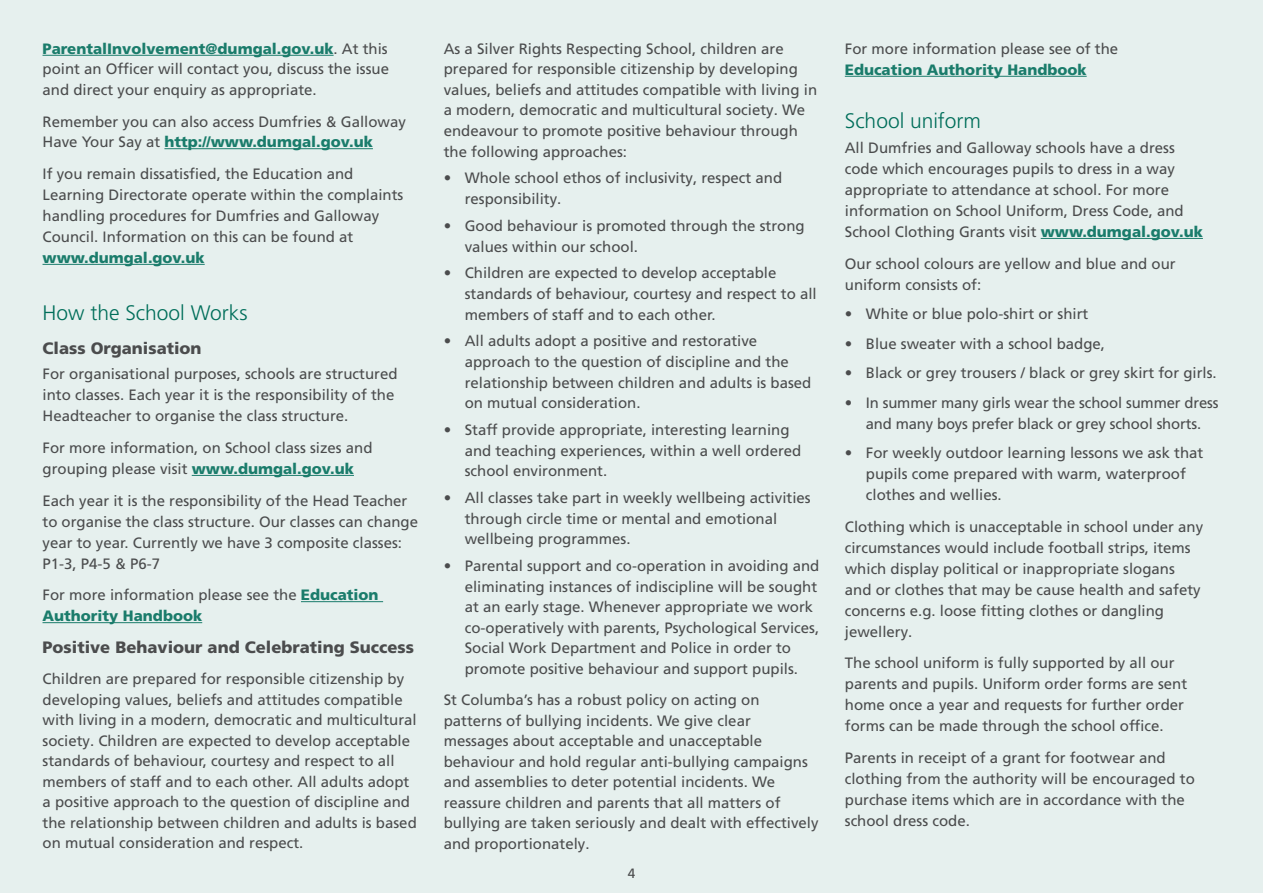
<style>
.page{position:relative;width:1263px;height:893px;background:#e6f0ee}
.page>*{position:absolute;margin:0;border:0;box-sizing:border-box;transform-origin:0 0}
.t1{font:300 21px "Frutiger LT Pro";color:#006e5a}
.Body{font:900 16.5px "Frutiger LT Pro";color:#4b4c4d}
.Sub_heading_1{font:900 16.5px "Frutiger LT Pro";color:#4b4c4d}
.Body-2{font:15px/21px "Frutiger LT Pro";color:#4b4c4d}
.Bullets{font:15px/20.5px "Frutiger LT Pro";color:#4b4c4d}
.t2{font:13.5px "Frutiger LT Pro";color:#4b4c4d}
.s1{font-weight:900;color:#1a7c6b}
</style>
<div class="page">
<hr style="left:43px;top:55px;width:291px;height:1px;background:#1a7c6b">
<hr style="left:164px;top:148px;width:209px;height:1px;background:#1a7c6b">
<hr style="left:43px;top:264px;width:162px;height:1px;background:#1a7c6b">
<hr style="left:192px;top:475px;width:162px;height:1px;background:#1a7c6b">
<hr style="left:301px;top:601px;width:82px;height:1px;background:#1a7c6b">
<hr style="left:43px;top:622px;width:159px;height:1px;background:#1a7c6b">
<hr style="left:845px;top:76px;width:242px;height:1px;background:#1a7c6b">
<hr style="left:1041px;top:238px;width:162px;height:1px;background:#1a7c6b">
<p class="Body-2" style="left:43px;top:38px;width:348px;text-align:justify"><span class="s1">ParentalInvolvement@dumgal.gov.uk</span>. At this point an Officer will contact you, discuss the issue and direct your enquiry as appropriate.</p>
<p class="Body-2" style="left:43px;top:111px;width:365px">Remember you can also access Dumfries &amp; Galloway<br>Have Your Say at <span class="s1">http://www.dumgal.gov.uk</span></p>
<p class="Body-2" style="left:43px;top:163px;width:362px">If you remain dissatisfied, the Education and Learning Directorate operate within the complaints handling procedures for Dumfries and Galloway Council. Information on this can be found at <span class="s1">www.dumgal.gov.uk</span></p>
<h2 class="t1" style="left:43px;top:301px;width:206px">How the School Works</h2>
<h3 class="Sub_heading_1" style="left:43px;top:338px;width:161px">Class Organisation</h3>
<p class="Body-2" style="left:43px;top:364px;width:357px">For organisational purposes, schools are structured into classes. Each year it is the responsibility of the<br>Headteacher to organise the class structure.</p>
<p class="Body-2" style="left:43px;top:437px;width:332px">For more information, on School class sizes and grouping please visit <span class="s1">www.dumgal.gov.uk</span></p>
<p class="Body-2" style="left:43px;top:490px;width:377px">Each year it is the responsibility of the Head Teacher to organise the class structure. Our classes can change year to year. Currently we have 3 composite classes:<br>P1-3, P4-5 &amp; P6-7</p>
<p class="Body-2" style="left:43px;top:584px;width:337px">For more information please see the <span class="s1">Education<br>Authority Handbook</span></p>
<p class="Body" style="left:43px;top:637px;width:373px">Positive Behaviour and Celebrating Success</p>
<p class="Body-2" style="left:43px;top:669px;width:376px;line-height:20.5px">Children are prepared for responsible citizenship by developing values, beliefs and attitudes compatible with living in a modern, democratic and multicultural society. Children are expected to develop acceptable standards of behaviour, courtesy and respect to all members of staff and to each other. All adults adopt a positive approach to the question of discipline and the relationship between children and adults is based on mutual consideration and respect.</p>
<p class="Body-2" style="left:444px;top:38px;width:375px;line-height:20.5px">As a Silver Rights Respecting School, children are prepared for responsible citizenship by developing values, beliefs and attitudes compatible with living in a modern, democratic and multicultural society. We endeavour to promote positive behaviour through the following approaches:</p>
<p class="Bullets" style="left:465px;top:168px;width:319px;text-indent:-21px">• Whole school ethos of inclusivity, respect and responsibility.</p>
<p class="Bullets" style="left:465px;top:216px;width:342px;text-indent:-21px">• Good behaviour is promoted through the strong values within our school.</p>
<p class="Bullets" style="left:465px;top:263px;width:354px;text-indent:-21px">• Children are expected to develop acceptable standards of behaviour, courtesy and respect to all members of staff and to each other.</p>
<p class="Bullets" style="left:465px;top:331px;width:348px;text-indent:-21px">• All adults adopt a positive and restorative approach to the question of discipline and the relationship between children and adults is based on mutual consideration.</p>
<p class="Bullets" style="left:465px;top:420px;width:338px;text-indent:-21px">• Staff provide appropriate, interesting learning and teaching experiences, within a well ordered school environment.</p>
<p class="Bullets" style="left:465px;top:488px;width:347px;text-indent:-21px">• All classes take part in weekly wellbeing activities through circle time or mental and emotional wellbeing programmes.</p>
<p class="Bullets" style="left:465px;top:556px;width:356px;text-indent:-21px">• Parental support and co-operation in avoiding and eliminating instances of indiscipline will be sought at an early stage. Whenever appropriate we work co-operatively with parents, Psychological Services, Social Work Department and Police in order to promote positive behaviour and support pupils.</p>
<p class="Body-2" style="left:444px;top:690px;width:376px;line-height:20.5px">St Columba’s has a robust policy on acting on patterns of bullying incidents. We give clear messages about acceptable and unacceptable behaviour and hold regular anti-bullying campaigns and assemblies to deter potential incidents. We reassure children and parents that all matters of bullying are taken seriously and dealt with effectively and proportionately.</p>
<p class="t2" style="left:628px;top:865px;width:9px">4</p>
<p class="Body-2" style="left:845px;top:38px;width:275px">For more information please see of the<br><span class="s1">Education Authority Handbook</span></p>
<h2 class="t1" style="left:845px;top:108px;width:138px">School uniform</h2>
<p class="Body-2" style="left:845px;top:137px;width:360px">All Dumfries and Galloway schools have a dress code which encourages pupils to dress in a way appropriate to attendance at school. For more information on School Uniform, Dress Code, and School Clothing Grants visit <span class="s1">www.dumgal.gov.uk</span></p>
<p class="Body-2" style="left:845px;top:253px;width:332px">Our school colours are yellow and blue and our uniform consists of:</p>
<p class="Bullets" style="left:845px;top:304px;width:245px">• White or blue polo-shirt or shirt</p>
<p class="Bullets" style="left:845px;top:333px;width:262px">• Blue sweater with a school badge,</p>
<p class="Bullets" style="left:845px;top:363px;width:373px">• Black or grey trousers / black or grey skirt for girls.</p>
<p class="Bullets" style="left:845px;top:392px;width:375px;line-height:21px;text-align:center">• In summer many girls wear the school summer dress and many boys prefer black or grey school shorts.</p>
<p class="Bullets" style="left:866px;top:442px;width:339px;line-height:21px;text-indent:-21px">• For weekly outdoor learning lessons we ask that pupils come prepared with warm, waterproof clothes and wellies.</p>
<p class="Body-2" style="left:845px;top:516px;width:360px">Clothing which is unacceptable in school under any circumstances would include football strips, items which display political or inappropriate slogans and or clothes that may be cause health and safety concerns e.g. loose fitting clothes or dangling jewellery.</p>
<p class="Body-2" style="left:845px;top:653px;width:344px">The school uniform is fully supported by all our parents and pupils. Uniform order forms are sent home once a year and requests for further order forms can be made through the school office.</p>
<p class="Body-2" style="left:845px;top:747px;width:352px">Parents in receipt of a grant for footwear and clothing from the authority will be encouraged to purchase items which are in accordance with the school dress code.</p>
</div>
